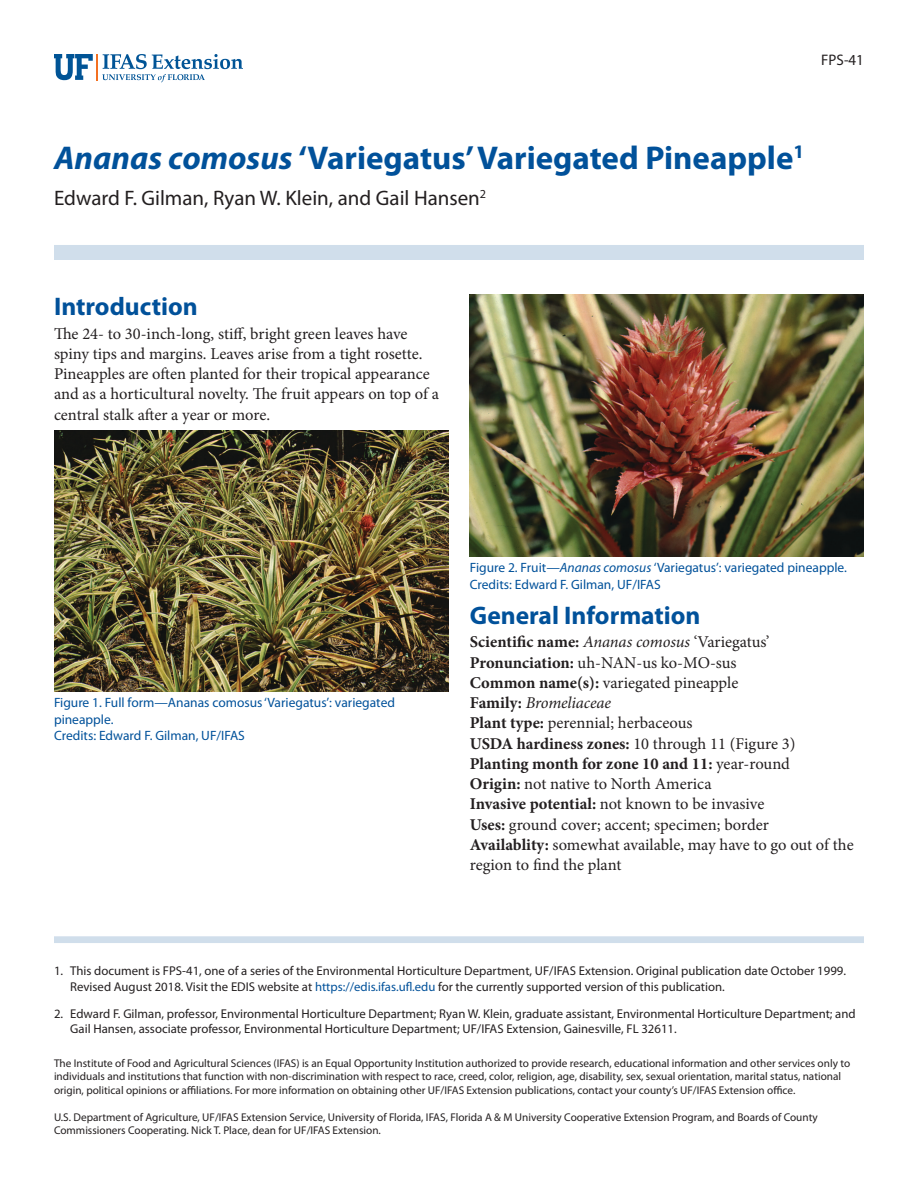
<style>
.page{position:relative;width:918px;height:1188px;background:#fff}
.page>*{position:absolute;margin:0;border:0;box-sizing:border-box;transform-origin:0 0}
.TitleRegular{font:700 33px "Myriad Pro";color:#01519a}
.SectionHeading0{font:700 25.5px "Myriad Pro";color:#01519a}
.Author{font:21px "Myriad Pro";color:#231f20}
.BlockParagraph{font:16.5px/20.2px "Minion Pro";letter-spacing:-.005em;color:#231f20}
.BlockParagraph-2{font:700 16.5px "Minion Pro";letter-spacing:-.005em;color:#231f20}
.Paragraph{font:16.5px/20.2px "Minion Pro";letter-spacing:-.005em;color:#231f20}
.BlockParagraph-3{font:italic 16.5px "Minion Pro";letter-spacing:-.005em;color:#231f20}
.PubNumber{font:15.3px "Myriad Pro";color:#231f20}
.FigureCaption{font:13.5px/16.5px "Myriad Pro";color:#01519a}
.t1{font:12.75px/15.3px "Myriad Pro";color:#231f20}
.Disclaimer{font:11.25px/13.5px "Myriad Pro";color:#231f20}
.s1{font-style:italic}
.s2{font-weight:400;font-style:italic}
.s3{font-weight:400}
.s4{font-weight:700}
.s5{font-weight:700;font-style:normal}
.s6{color:#01519a}
</style>
<div class="page">
<svg style="left:54px;top:54px;width:189px;height:28px"></svg>
<div style="left:54px;top:245px;width:810px;height:15px;background:#d0deeb"></div>
<div style="left:54px;top:936px;width:810px;height:7px;background:#d0deeb"></div>
<img style="left:54px;top:430px;width:394px;height:262px">
<img style="left:470px;top:295px;width:394px;height:262px">
<p class="PubNumber" style="left:821px;top:51px;width:44px">FPS-41</p>
<p class="TitleRegular" style="left:54px;top:136px;width:752px"><span class="s1">Ananas comosus</span> ‘Variegatus’ Variegated Pineapple<sup>1</sup></p>
<p class="Author" style="left:54px;top:185px;width:434px">Edward F. Gilman, Ryan W. Klein, and Gail Hansen<sup>2</sup></p>
<p class="SectionHeading0" style="left:54px;top:290px;width:145px">Introduction</p>
<p class="BlockParagraph" style="left:54px;top:323px;width:387px">The 24- to 30-inch-long, stiff, bright green leaves have spiny tips and margins. Leaves arise from a tight rosette.<br>Pineapples are often planted for their tropical appearance and as a horticultural novelty. The fruit appears on top of a central stalk after a year or more.</p>
<p class="FigureCaption" style="left:54px;top:694px;width:343px">Figure 1. Full form—Ananas comosus ‘Variegatus’: variegated pineapple.</p>
<p class="FigureCaption" style="left:54px;top:727px;width:192px">Credits: Edward F. Gilman, UF/IFAS</p>
<p class="FigureCaption" style="left:470px;top:559px;width:379px">Figure 2. Fruit<span class="s1">—Ananas comosus</span> ‘Variegatus’: variegated pineapple.</p>
<p class="FigureCaption" style="left:470px;top:576px;width:192px">Credits: Edward F. Gilman, UF/IFAS</p>
<p class="SectionHeading0" style="left:470px;top:599px;width:232px">General Information</p>
<p class="BlockParagraph-2" style="left:470px;top:630px;width:301px">Scientific name: <span class="s2">Ananas comosus</span> <span class="s3">‘Variegatus’</span></p>
<p class="BlockParagraph" style="left:470px;top:652px;width:268px"><span class="s4">Pronunciation:</span> uh-NAN-us ko-MO-sus</p>
<p class="BlockParagraph" style="left:470px;top:673px;width:270px"><span class="s4">Common name(s):</span> variegated pineapple</p>
<p class="BlockParagraph-3" style="left:470px;top:692px;width:143px"><span class="s5">Family:</span> Bromeliaceae</p>
<p class="BlockParagraph" style="left:470px;top:713px;width:224px"><span class="s4">Plant type:</span> perennial; herbaceous</p>
<p class="BlockParagraph" style="left:470px;top:733px;width:327px"><span class="s4">USDA hardiness zones:</span> 10 through 11 (Figure 3)</p>
<p class="BlockParagraph-2" style="left:470px;top:752px;width:322px">Planting month for zone 10 and 11: <span class="s3">year-round</span></p>
<p class="BlockParagraph" style="left:470px;top:774px;width:243px"><span class="s4">Origin:</span> not native to North America</p>
<p class="BlockParagraph" style="left:470px;top:794px;width:296px"><span class="s4">Invasive potential:</span> not known to be invasive</p>
<p class="BlockParagraph" style="left:470px;top:814px;width:301px"><span class="s4">Uses:</span> ground cover; accent; specimen; border</p>
<p class="Paragraph" style="left:470px;top:835px;width:385px"><span class="s4">Availablity:</span> somewhat available, may have to go out of the region to find the plant</p>
<p class="t1" style="left:70px;top:963px;width:777px;text-indent:-16px">1. This document is FPS-41, one of a series of the Environmental Horticulture Department, UF/IFAS Extension. Original publication date October 1999.<br>Revised August 2018. Visit the EDIS website at <span class="s6">https://edis.ifas.ufl.edu</span> for the currently supported version of this publication.</p>
<p class="t1" style="left:70px;top:1006px;width:787px;text-indent:-16px">2. Edward F. Gilman, professor, Environmental Horticulture Department; Ryan W. Klein, graduate assistant, Environmental Horticulture Department; and<br>Gail Hansen, associate professor, Environmental Horticulture Department; UF/IFAS Extension, Gainesville, FL 32611.</p>
<p class="Disclaimer" style="left:54px;top:1056px;width:798px">The Institute of Food and Agricultural Sciences (IFAS) is an Equal Opportunity Institution authorized to provide research, educational information and other services only to individuals and institutions that function with non-discrimination with respect to race, creed, color, religion, age, disability, sex, sexual orientation, marital status, national origin, political opinions or affiliations. For more information on obtaining other UF/IFAS Extension publications, contact your county’s UF/IFAS Extension office.</p>
<p class="Disclaimer" style="left:54px;top:1110px;width:765px">U.S. Department of Agriculture, UF/IFAS Extension Service, University of Florida, IFAS, Florida A &amp; M University Cooperative Extension Program, and Boards of County<br>Commissioners Cooperating. Nick T. Place, dean for UF/IFAS Extension.</p>
</div>
